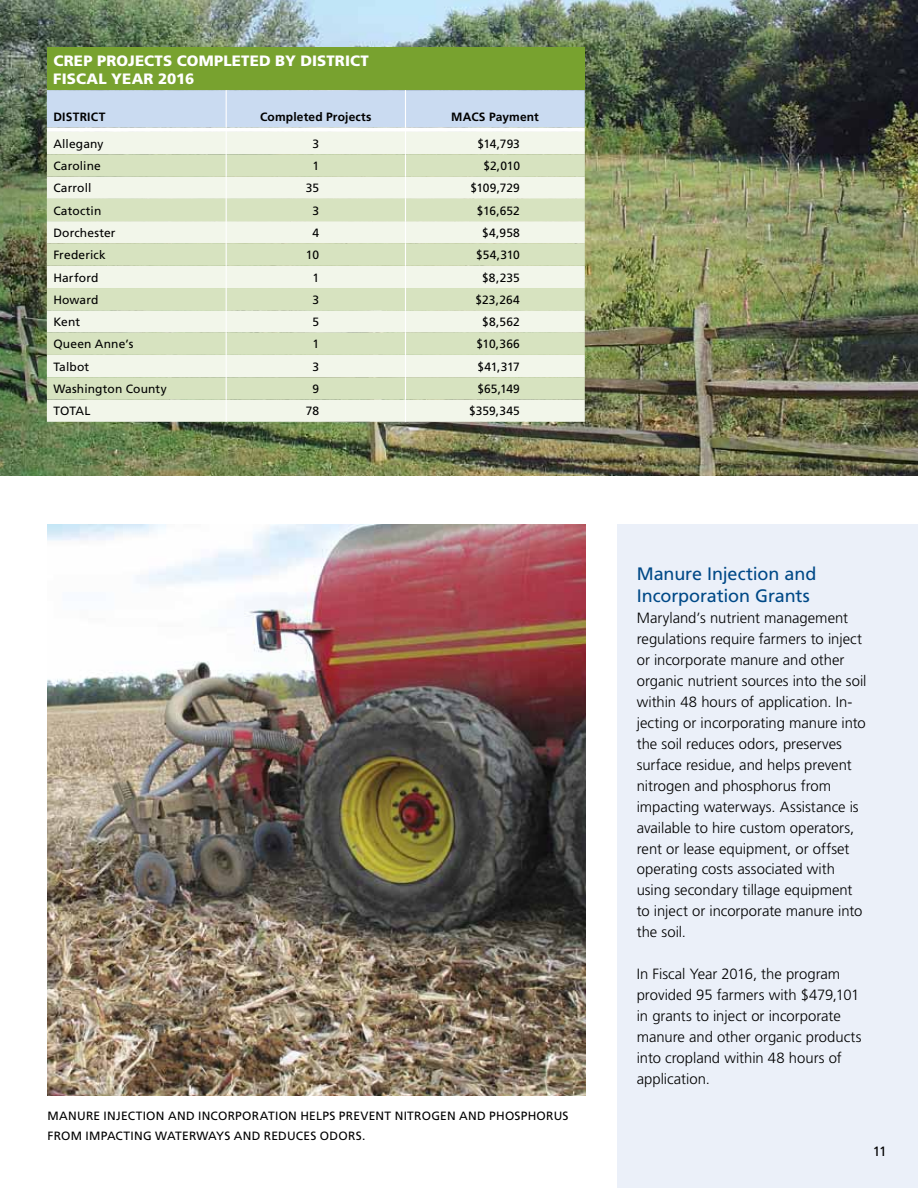
<style>
.page{position:relative;width:918px;height:1188px;background:#fff}
.page>*{position:absolute;margin:0;border:0;box-sizing:border-box;transform-origin:0 0}
.t1{font:18px/21.6px "Frutiger";letter-spacing:-.005em;color:#004987}
.t2{font:900 15px "Frutiger";letter-spacing:.01em;color:#fff}
.t3{font:300 14.85px/21px "Frutiger";color:#000}
.t4{font:13.5px "Frutiger";color:#000}
.t5{font:12px "Frutiger";letter-spacing:.01em;color:#000}
.t6{font:700 12px "Frutiger";letter-spacing:.015em;color:#000}
</style>
<div class="page">
<img style="left:0;top:0;width:918px;height:475px">
<div style="left:618px;top:525px;width:300px;height:663px;background:#ebf0f9"></div>
<img style="left:48px;top:525px;width:537px;height:570px">
<div style="left:47px;top:48px;width:538px;height:42px;background:#78a22f"></div>
<svg style="left:47px;top:90px;width:538px;height:332px"></svg>
<p class="t2" style="left:53px;top:51px;width:171px">CREP PROJECTS COMPLETE</p>
<p class="t2" style="left:259px;top:51px;width:111px">D BY DISTRICT</p>
<p class="t2" style="left:53px;top:69px;width:142px">FISCAL YEAR 2016</p>
<p class="t6" style="left:53px;top:110px;width:7px">DISTRI</p>
<p class="t6" style="left:91px;top:110px;width:16px">CT</p>
<p class="t6" style="left:260px;top:110px;width:113px">Completed Projects</p>
<p class="t6" style="left:451px;top:110px;width:89px">MACS Payment</p>
<p class="t5" style="left:53px;top:137px;width:52px">Allegany</p>
<p class="t5" style="left:312px;top:137px;width:8px">3</p>
<p class="t5" style="left:477px;top:137px;width:44px">$14,793</p>
<p class="t5" style="left:53px;top:159px;width:49px">Caroline</p>
<p class="t5" style="left:312px;top:159px;width:8px">1</p>
<p class="t5" style="left:483px;top:159px;width:38px">$2,010</p>
<p class="t5" style="left:53px;top:181px;width:40px">Carroll</p>
<p class="t5" style="left:306px;top:181px;width:15px">35</p>
<p class="t5" style="left:470px;top:181px;width:51px">$109,729</p>
<p class="t5" style="left:53px;top:203px;width:49px">Catoctin</p>
<p class="t5" style="left:312px;top:203px;width:8px">3</p>
<p class="t5" style="left:477px;top:203px;width:45px">$16,652</p>
<p class="t5" style="left:53px;top:226px;width:64px">Dorchester</p>
<p class="t5" style="left:312px;top:226px;width:8px">4</p>
<p class="t5" style="left:482px;top:226px;width:39px">$4,958</p>
<p class="t5" style="left:53px;top:248px;width:54px">Frederick</p>
<p class="t5" style="left:306px;top:248px;width:15px">10</p>
<p class="t5" style="left:476px;top:248px;width:45px">$54,310</p>
<p class="t5" style="left:53px;top:270px;width:47px">Harford</p>
<p class="t5" style="left:312px;top:270px;width:8px">1</p>
<p class="t5" style="left:482px;top:270px;width:39px">$8,235</p>
<p class="t5" style="left:53px;top:293px;width:47px">Howard</p>
<p class="t5" style="left:312px;top:293px;width:8px">3</p>
<p class="t5" style="left:475px;top:293px;width:46px">$23,264</p>
<p class="t5" style="left:53px;top:315px;width:28px">Kent</p>
<p class="t5" style="left:312px;top:315px;width:8px">5</p>
<p class="t5" style="left:482px;top:315px;width:39px">$8,562</p>
<p class="t5" style="left:53px;top:337px;width:82px">Queen Anne’s</p>
<p class="t5" style="left:312px;top:337px;width:8px">1</p>
<p class="t5" style="left:476px;top:337px;width:45px">$10,366</p>
<p class="t5" style="left:53px;top:360px;width:37px">Talbot</p>
<p class="t5" style="left:312px;top:360px;width:8px">3</p>
<p class="t5" style="left:478px;top:360px;width:44px">$41,317</p>
<p class="t5" style="left:53px;top:382px;width:115px">Washington County</p>
<p class="t5" style="left:312px;top:382px;width:8px">9</p>
<p class="t5" style="left:477px;top:382px;width:44px">$65,149</p>
<p class="t5" style="left:53px;top:404px;width:39px">TOTAL</p>
<p class="t5" style="left:306px;top:404px;width:15px">78</p>
<p class="t5" style="left:469px;top:404px;width:52px">$359,345</p>
<p class="t5" style="left:48px;top:1109px;width:21px">Manure</p>
<p class="t5" style="left:104px;top:1109px;width:26px">injection</p>
<p class="t5" style="left:168px;top:1109px;width:10px">and</p>
<p class="t5" style="left:198px;top:1109px;width:9px">incorporation</p>
<p class="t5" style="left:300px;top:1109px;width:8px">helps</p>
<p class="t5" style="left:339px;top:1109px;width:8px">pre</p>
<p class="t5" style="left:361px;top:1109px;width:17px">vent</p>
<p class="t5" style="left:395px;top:1109px;width:9px">nitrogen</p>
<p class="t5" style="left:459px;top:1109px;width:10px">and</p>
<p class="t5" style="left:489px;top:1109px;width:9px">phosphorus</p>
<p class="t5" style="left:48px;top:1129px;width:10px">from</p>
<p class="t5" style="left:85px;top:1129px;width:9px">impacting</p>
<p class="t5" style="left:155px;top:1129px;width:10px">waterways</p>
<p class="t5" style="left:234px;top:1129px;width:133px">AND REDUCES ODORS.</p>
<p class="t1" style="left:637px;top:563px;width:181px">Manure Injection and<br>Incorporation Grants</p>
<p class="t3" style="left:637px;top:607px;width:231px">Maryland’s nutrient management regulations require farmers to inject or incorporate manure and other organic nutrient sources into the soil within 48 hours of application. In&shy;jecting or incorporating manure into the soil reduces odors, preserves surface residue, and helps prevent nitrogen and phosphorus from impacting waterways. Assistance is available to hire custom operators, rent or lease equipment, or offset operating costs associated with using secondary tillage equipment to inject or incorporate manure into the soil.</p>
<p class="t3" style="left:637px;top:964px;width:226px">In Fiscal Year 2016, the program provided 95 farmers with $479,101 in grants to inject or incorporate manure and other organic products into cropland within 48 hours of application.</p>
<p class="t4" style="left:873px;top:1144px;width:15px">11</p>
</div>
